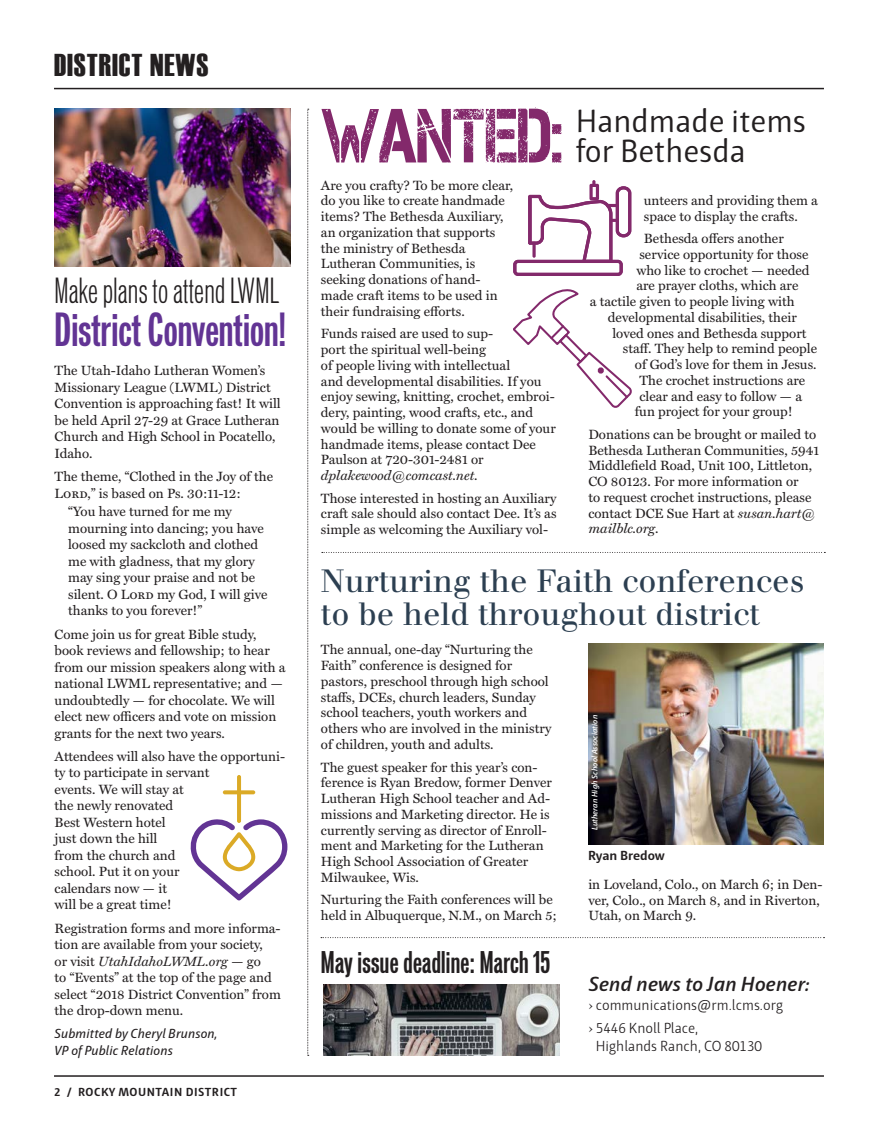
<style>
.page{position:relative;width:878px;height:1141px;background:#fff}
.page>*{position:absolute;margin:0;border:0;box-sizing:border-box;transform-origin:0 0}
.Submissions_Body_Tex{font:43.5px "Vonnes Bold Comp";color:#623494}
.Body_Text{font:300 33px/30px "Haptic";color:#231f20}
.Submissions_Body_Tex-2{font:33px "Vonnes Thin Comp";letter-spacing:.01em;color:#231f20}
.Body_Text-2{font:31.5px/33px "Walbaum";color:#2c3f51}
.Interior_Header_Bar{font:31.5px "Haettenschweiler";letter-spacing:.03em;color:#231f20}
.Submissions_Header{font:28.5px "Vonnes Bold Comp";letter-spacing:.01em;color:#231f20}
.Submissions_Body_Tex-3{font:italic 600 21px "Haptic";color:#231f20}
.Submissions_Body_Tex-4{font:15px/18px "Haptic Light 0 wt";color:#231f20}
.Body_Text-3{font:13.5px/15.8px "Miller Text";color:#231f20}
.Body_Text-4{font:italic 13.5px/16.5px "Haptic";color:#231f20}
.Photo_Text{font:700 13.5px "Haptic";letter-spacing:-.005em;color:#231f20}
.Footer_Left{font:700 12px "Haptic";letter-spacing:.04em;color:#231f20}
.Photo_Credit{font:italic 600 8.25px "Haptic";color:#fff}
.s1{font-family:"Miller Text Roman SC"}
.s2{font-style:italic}
.s3{font-family:"Century Std"}
</style>
<div class="page">
<hr style="left:54px;top:1075px;width:770px;height:2px;background:#231f20">
<hr style="left:54px;top:88px;width:770px;height:1px;background:#231f20">
<img style="left:323px;top:984px;width:236px;height:72px">
<img style="left:54px;top:109px;width:236px;height:157px">
<svg style="left:190px;top:775px;width:97px;height:125px"></svg>
<svg style="left:307px;top:109px;width:2px;height:947px"></svg>
<svg style="left:321px;top:107px;width:240px;height:55px"></svg>
<img style="left:588px;top:644px;width:236px;height:200px">
<svg style="left:513px;top:180px;width:118px;height:96px"></svg>
<svg style="left:513px;top:290px;width:118px;height:117px"></svg>
<svg style="left:322px;top:552px;width:503px;height:1px"></svg>
<svg style="left:321px;top:937px;width:503px;height:1px"></svg>
<p class="Interior_Header_Bar" style="left:54px;top:47px;width:156px">DISTRICT NEWS</p>
<p class="Submissions_Body_Tex-2" style="left:55px;top:270px;width:226px">Make plans to attend LWML</p>
<p class="Submissions_Body_Tex" style="left:55px;top:302px;width:233px">District Convention!</p>
<p class="Body_Text-3" style="left:55px;top:363px;width:228px;line-height:16.5px">The Utah-Idaho Lutheran Women’s<br>Missionary League (LWML) District<br>Convention is approaching fast! It will be held April 27-29 at Grace Lutheran<br>Church and High School in Pocatello,<br>Idaho.</p>
<p class="Body_Text-3" style="left:55px;top:468px;width:220px;line-height:16.5px">The theme, “Clothed in the Joy of the<br><span class="s1">Lord,</span>” is based on Ps. 30:11-12:</p>
<p class="Body_Text-3" style="left:68px;top:504px;width:201px;line-height:16.5px">“You have turned for me my mourning into dancing; you have loosed my sackcloth and clothed me with gladness, that my glory may sing your praise and not be silent. O <span class="s1">Lord</span> my God, I will give thanks to you forever!”</p>
<p class="Body_Text-3" style="left:55px;top:626px;width:232px;line-height:16.5px">Come join us for great Bible study, book reviews and fellowship; to hear from our mission speakers along with a national LWML representative; and — undoubtedly — for chocolate. We will elect new officers and vote on mission grants for the next two years.</p>
<p class="Body_Text-3" style="left:55px;top:748px;width:232px;line-height:16.5px">Attendees will also have the opportuni&shy;ty to participate in servant<br>events. We will stay at<br>the newly renovated<br>Best Western hotel<br>just down the hill<br>from the church and<br>school. Put it on your<br>calendars now — it<br>will be a great time!</p>
<p class="Body_Text-3" style="left:55px;top:920px;width:228px;line-height:16.5px">Registration forms and more informa&shy;tion are available from your society,<br>or visit <span class="s2">UtahIdahoLWML.org</span> — go<br>to “Events” at the top of the page and select “2018 District Convention” from the drop-down menu.</p>
<p class="Body_Text-4" style="left:55px;top:1025px;width:164px">Submitted by Cheryl Brunson,<br>VP of Public Relations</p>
<p class="Footer_Left" style="left:54px;top:1084px;width:184px">2 / ROCKY MOUNTAIN DISTRICT</p>
<p class="Body_Text-3" style="left:321px;top:177px;width:194px">Are you crafty? To be more clear, do you like to create handmade items? The Bethesda Auxiliary, an organization that supports the ministry of Bethesda<br>Lutheran Communities, is seeking donations of hand&shy;made craft items to be used in their fundraising efforts.</p>
<p class="Body_Text-3" style="left:321px;top:326px;width:236px">Funds raised are used to sup-<br>port the spiritual well-being<br>of people living with intellectual<br>and developmental disabilities. If you enjoy sewing, knitting, crochet, embroi&shy;dery, painting, wood crafts, etc., and would be willing to donate some of your handmade items, please contact Dee Paulson at 720-301-2481 or <span class="s2">dplakewood@comcast.net</span>.</p>
<p class="Body_Text-3" style="left:321px;top:490px;width:237px;text-align:justify">Those interested in hosting an Auxiliary craft sale should also contact Dee. It’s as simple as welcoming the Auxiliary vol-</p>
<p class="Body_Text" style="left:575px;top:106px;width:232px">Handmade items for Bethesda</p>
<p class="Body_Text-3" style="left:644px;top:193px;width:175px">unteers and providing them a space to display the crafts.</p>
<p class="Body_Text-3" style="left:644px;top:231px;width:141px">Bethesda offers another</p>
<p class="Body_Text-3" style="left:639px;top:247px;width:170px">service opportunity for those</p>
<p class="Body_Text-3" style="left:636px;top:262px;width:175px">who like to crochet — needed</p>
<p class="Body_Text-3" style="left:636px;top:278px;width:163px">are prayer cloths, which are</p>
<p class="Body_Text-3" style="left:590px;top:294px;width:206px">a tactile given to people living with</p>
<p class="Body_Text-3" style="left:608px;top:310px;width:190px">developmental disabilities, their</p>
<p class="Body_Text-3" style="left:612px;top:325px;width:196px">loved ones and Bethesda support</p>
<p class="Body_Text-3" style="left:623px;top:341px;width:196px">staff. They help to remind people</p>
<p class="Body_Text-3" style="left:635px;top:357px;width:183px">of God’s love for them in Jesus.</p>
<p class="Body_Text-3" style="left:639px;top:373px;width:167px">The crochet instructions are</p>
<p class="Body_Text-3" style="left:639px;top:388px;width:164px">clear and easy to follow — a</p>
<p class="Body_Text-3" style="left:635px;top:404px;width:159px">fun project for your group!</p>
<p class="Body_Text-3" style="left:588px;top:427px;width:232px">Donations can be brought or mailed to Bethesda Lutheran Communities, 5941<br>Middlefield Road, Unit 100, Littleton, CO 80123. For more information or<br>to request crochet instructions, please contact DCE Sue Hart at <span class="s2">susan.hart@ mailblc.org</span>.</p>
<p class="Body_Text-2" style="left:321px;top:564px;width:485px">Nurturing the Faith conferences to be held throughout district</p>
<p class="Body_Text-3" style="left:321px;top:642px;width:232px">The annual, one-day “Nurturing the Faith” conference is designed for pastors, preschool through high school staffs, DCEs, church leaders, Sunday school teachers, youth workers and others who are involved in the ministry of children, youth and adults.</p>
<p class="Body_Text-3" style="left:321px;top:759px;width:232px">The guest speaker for this year’s con&shy;ference is Ryan Bredow, former Denver Lutheran High School teacher and Ad&shy;missions and Marketing director. He is currently serving as director of Enroll&shy;ment and Marketing for the Lutheran High School Association of Greater Milwaukee, Wis.</p>
<p class="Body_Text-3" style="left:321px;top:892px;width:237px">Nurturing the Faith conferences will be held in Albuquerque, N.M., on March 5;</p>
<p class="Submissions_Header" style="left:321px;top:944px;width:231px">May issue deadline: March 15</p>
<p class="Photo_Credit" style="left:589px;top:830px;width:117px;rotate:-90deg">Lutheran High School Association</p>
<p class="Photo_Text" style="left:588px;top:847px;width:78px">Ryan Bredow</p>
<p class="Body_Text-3" style="left:588px;top:877px;width:236px">in Loveland, Colo., on March 6; in Den&shy;ver, Colo., on March 8, and in Riverton,<br>Utah, on March 9.</p>
<p class="Submissions_Body_Tex-3" style="left:588px;top:971px;width:223px">Send news to Jan Hoener:</p>
<p class="Submissions_Body_Tex-4" style="left:588px;top:996px;width:196px"><span class="s3">›</span> communications@rm.lcms.org</p>
<p class="Submissions_Body_Tex-4" style="left:596px;top:1019px;width:168px;text-indent:-7px"><span class="s3">›</span> 5446 Knoll Place,<br>Highlands Ranch, CO 80130</p>
</div>
